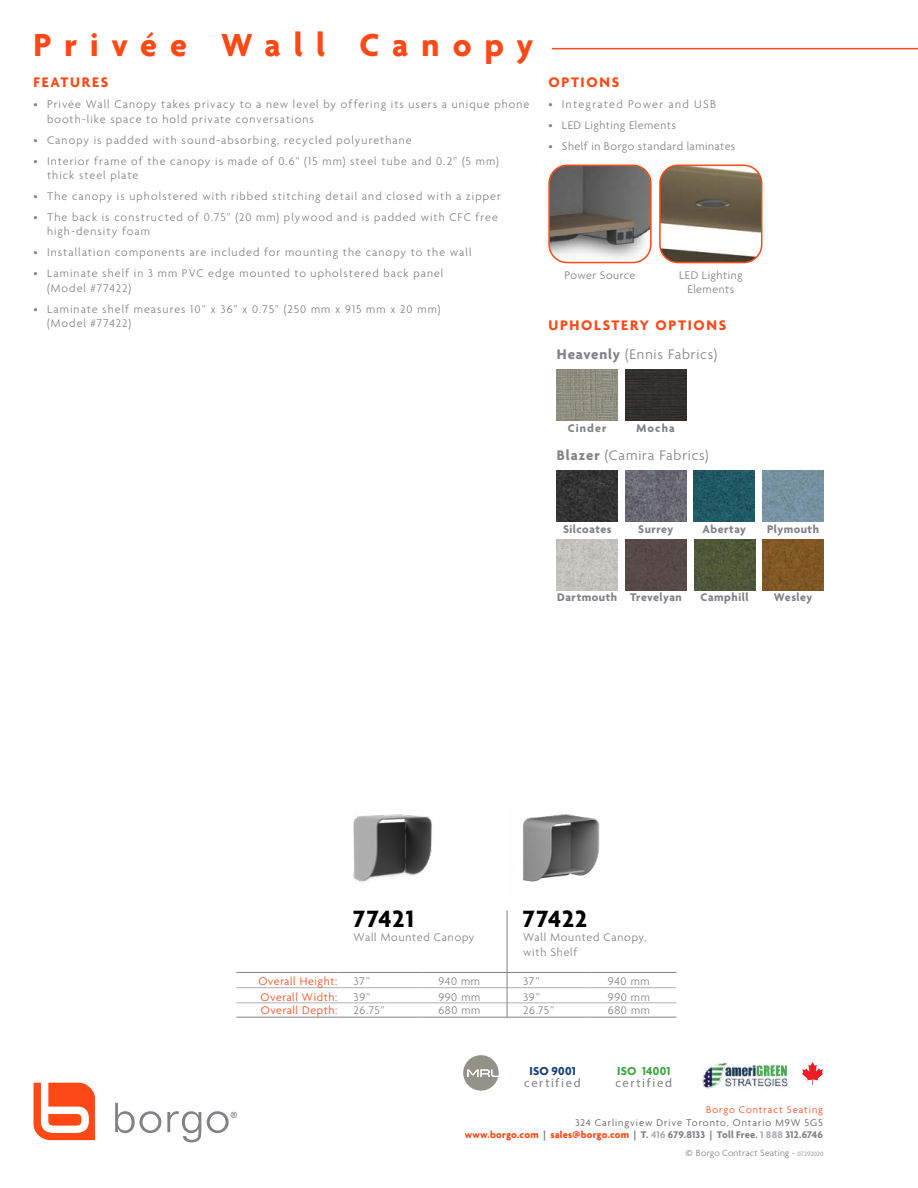
<style>
.page{position:relative;width:918px;height:1188px;background:#fff}
.page>*{position:absolute;margin:0;border:0;box-sizing:border-box;transform-origin:0 0}
.t1{font:700 34.5px "Agenda";letter-spacing:.375em;color:#fe4815}
.t2{font:700 25.5px "Agenda";letter-spacing:.04em;color:#000}
.t3{font:300 15px "Agenda";letter-spacing:.055em;color:#808285}
.t4{font:700 15px "Agenda";letter-spacing:.115em;color:#fe4815}
.t5{font:12.45px "Myriad Pro";letter-spacing:.135em;color:#808285}
.t6{font:700 12.45px "Agenda";letter-spacing:.015em;color:#3ea742}
.t7{font:700 12.45px "Agenda";letter-spacing:.02em;color:#133f74}
.t8{font:300 12px/14.4px "Agenda";letter-spacing:.085em;color:#808285}
.t9{font:700 12px "Agenda";letter-spacing:.04em;color:#808285}
.t10{font:300 12px "Agenda";letter-spacing:.05em;color:#fe4815}
.t11{font:300 12px/14.4px "Agenda";letter-spacing:.04em;color:#808285;text-align:center}
.t12{font:300 12px "Agenda";letter-spacing:.045em;color:#808285}
.t13{font:300 12px/14.4px "Agenda";letter-spacing:.06em;color:#808285}
.t14{font:300 12px "Agenda";letter-spacing:.11em;color:#808285}
.t15{font:300 12px "Agenda";letter-spacing:.065em;color:#808285}
.t16{font:300 12px "Agenda";letter-spacing:.025em;color:#808285}
.t17{font:300 10.5px/12.6px "Agenda";letter-spacing:.09em;color:#58595b;text-align:right}
.t18{font:300 10.5px "Agenda";letter-spacing:.09em;color:#fe4815}
.t19{font:300 9.75px "Agenda";letter-spacing:.015em;color:#808285}
.t20{font:600 3.3px "Eras ITC";color:#929288}
.s1{font-weight:700}
.s2{font-weight:700;color:#fe4815}
.s3{font-weight:700;color:#808285}
.s4{font-weight:700;color:#adafb2}
.s5{font-size:12px}
.s6{font-size:6.75px}
</style>
<div class="page">
<img style="left:522px;top:814px;width:78px;height:68px">
<img style="left:353px;top:814px;width:79px;height:69px">
<svg style="left:115px;top:1103px;width:46px;height:30px"></svg>
<svg style="left:167px;top:1111px;width:34px;height:31px"></svg>
<svg style="left:34px;top:1083px;width:61px;height:57px"></svg>
<svg style="left:207px;top:1111px;width:30px;height:22px"></svg>
<svg style="left:802px;top:1062px;width:22px;height:23px"></svg>
<img style="left:702px;top:1062px;width:87px;height:26px">
<svg style="left:463px;top:1055px;width:36px;height:36px"></svg>
<hr style="left:552px;top:48px;width:366px;height:1px;background:#fe4815">
<hr style="left:236px;top:972px;width:101px;height:1px;background:#808285">
<hr style="left:337px;top:972px;width:85px;height:1px;background:#808285">
<hr style="left:422px;top:972px;width:85px;height:1px;background:#808285">
<hr style="left:507px;top:972px;width:85px;height:1px;background:#808285">
<hr style="left:592px;top:972px;width:85px;height:1px;background:#808285">
<hr style="left:236px;top:987px;width:101px;height:1px;background:#adafb2">
<hr style="left:337px;top:987px;width:85px;height:1px;background:#adafb2">
<hr style="left:422px;top:987px;width:85px;height:1px;background:#adafb2">
<hr style="left:507px;top:987px;width:85px;height:1px;background:#adafb2">
<hr style="left:592px;top:987px;width:85px;height:1px;background:#adafb2">
<hr style="left:236px;top:1003px;width:101px;height:1px;background:#adafb2">
<hr style="left:337px;top:1003px;width:85px;height:1px;background:#adafb2">
<hr style="left:422px;top:1003px;width:85px;height:1px;background:#adafb2">
<hr style="left:507px;top:1003px;width:85px;height:1px;background:#adafb2">
<hr style="left:592px;top:1003px;width:85px;height:1px;background:#adafb2">
<hr style="left:236px;top:1017px;width:101px;height:1px;background:#808285">
<hr style="left:337px;top:1017px;width:85px;height:1px;background:#808285">
<hr style="left:422px;top:1017px;width:85px;height:1px;background:#808285">
<hr style="left:507px;top:1017px;width:85px;height:1px;background:#808285">
<hr style="left:592px;top:1017px;width:85px;height:1px;background:#808285">
<hr style="left:507px;top:910px;width:1px;height:107px;background:#808285">
<img style="left:660px;top:165px;width:102px;height:98px">
<div style="left:659px;top:165px;width:103px;height:98px;border:2px solid #fe4815;border-radius:18px"></div>
<img style="left:551px;top:165px;width:98px;height:98px">
<div style="left:548px;top:165px;width:104px;height:98px;border:2px solid #fe4815;border-radius:18px"></div>
<img style="left:763px;top:470px;width:60px;height:51px">
<img style="left:694px;top:539px;width:61px;height:51px">
<img style="left:557px;top:539px;width:61px;height:51px">
<img style="left:763px;top:539px;width:60px;height:51px">
<img style="left:694px;top:470px;width:61px;height:51px">
<div style="left:626px;top:539px;width:60px;height:51px;background:#584a49"></div>
<img style="left:625px;top:369px;width:61px;height:51px">
<img style="left:625px;top:470px;width:61px;height:51px">
<img style="left:557px;top:369px;width:61px;height:51px">
<img style="left:557px;top:470px;width:61px;height:51px">
<h1 class="t1" style="left:34px;top:26px;width:501px">Privée Wall Canopy</h1>
<p class="t4" style="left:34px;top:74px;width:76px">FEATURES</p>
<p class="t8" style="left:47px;top:98px;width:484px;text-indent:-14px">• Privée Wall Canopy takes privacy to a new level by offering its users a unique phone booth-like space to hold private conversations</p>
<p class="t8" style="left:34px;top:133px;width:380px">• Canopy is padded with sound-absorbing, recycled polyurethane</p>
<p class="t8" style="left:47px;top:154px;width:453px;text-indent:-14px">• Interior frame of the canopy is made of 0.6” (15 mm) steel tube and 0.2” (5 mm) thick steel plate</p>
<p class="t8" style="left:34px;top:190px;width:469px">• The canopy is upholstered with ribbed stitching detail and closed with a zipper</p>
<p class="t8" style="left:47px;top:211px;width:453px;text-indent:-14px">• The back is constructed of 0.75” (20 mm) plywood and is padded with CFC free high-density foam</p>
<p class="t8" style="left:34px;top:246px;width:440px">• Installation components are included for mounting the canopy to the wall</p>
<p class="t8" style="left:47px;top:267px;width:398px;text-indent:-14px">• Laminate shelf in 3 mm PVC edge mounted to upholstered back panel (Model #77422)</p>
<p class="t8" style="left:47px;top:303px;width:395px;text-indent:-14px">• Laminate shelf measures 10” x 36” x 0.75” (250 mm x 915 mm x 20 mm) (Model #77422)</p>
<p class="t4" style="left:548px;top:74px;width:72px">OPTIONS</p>
<p class="t14" style="left:548px;top:98px;width:169px">• Integrated Power and USB</p>
<p class="t11" style="left:548px;top:119px;width:129px">• LED Lighting Elements</p>
<p class="t12" style="left:548px;top:140px;width:189px">• Shelf in Borgo standard laminates</p>
<p class="t16" style="left:565px;top:268px;width:72px">Power Source</p>
<p class="t11" style="left:679px;top:268px;width:65px">LED Lighting<br>Elements</p>
<p class="t4" style="left:548px;top:317px;width:180px">UPHOLSTERY OPTIONS</p>
<p class="t3" style="left:557px;top:346px;width:162px"><span class="s1">Heavenly</span> (Ennis Fabrics)</p>
<p class="t9" style="left:568px;top:421px;width:40px">Cinder</p>
<p class="t9" style="left:637px;top:421px;width:40px">Mocha</p>
<p class="t3" style="left:557px;top:447px;width:153px"><span class="s1">Blazer</span> (Camira Fabrics)</p>
<p class="t9" style="left:563px;top:522px;width:50px">Silcoates</p>
<p class="t9" style="left:767px;top:522px;width:53px">Plymouth</p>
<p class="t9" style="left:703px;top:522px;width:45px">Abertay</p>
<p class="t9" style="left:638px;top:522px;width:37px">Surrey</p>
<p class="t9" style="left:557px;top:591px;width:61px">Dartmouth</p>
<p class="t9" style="left:630px;top:591px;width:53px">Trevelyan</p>
<p class="t9" style="left:701px;top:591px;width:50px">Camphill</p>
<p class="t9" style="left:774px;top:591px;width:40px">Wesley</p>
<h2 class="t2" style="left:354px;top:905px;width:62px">77421</h2>
<p class="t15" style="left:354px;top:931px;width:122px">Wall Mounted Canopy</p>
<h2 class="t2" style="left:523px;top:905px;width:66px">77422</h2>
<p class="t13" style="left:523px;top:931px;width:125px">Wall Mounted Canopy, with Shelf</p>
<p class="t10" style="left:258px;top:975px;width:81px">Overall Height:</p>
<p class="t8" style="left:354px;top:975px;width:18px">37”</p>
<p class="t8" style="left:438px;top:975px;width:43px">940 mm</p>
<p class="t8" style="left:523px;top:975px;width:18px">37”</p>
<p class="t8" style="left:608px;top:975px;width:43px">940 mm</p>
<p class="t10" style="left:260px;top:990px;width:78px">Overall Width:</p>
<p class="t8" style="left:354px;top:990px;width:18px">39”</p>
<p class="t8" style="left:438px;top:990px;width:44px">990 mm</p>
<p class="t8" style="left:523px;top:990px;width:18px">39”</p>
<p class="t8" style="left:608px;top:990px;width:44px">990 mm</p>
<p class="t10" style="left:261px;top:1004px;width:78px">Overall Depth:</p>
<p class="t8" style="left:354px;top:1004px;width:33px">26.75”</p>
<p class="t8" style="left:438px;top:1004px;width:44px">680 mm</p>
<p class="t8" style="left:523px;top:1004px;width:33px">26.75”</p>
<p class="t8" style="left:608px;top:1004px;width:44px">680 mm</p>
<p class="t7" style="left:529px;top:1064px;width:48px">ISO 9001</p>
<p class="t5" style="left:524px;top:1076px;width:58px">certified</p>
<p class="t6" style="left:617px;top:1064px;width:55px">ISO 14001</p>
<p class="t20" style="left:503px;top:1084px;width:53px">We’re On MyResourceLibrary.com</p>
<p class="t5" style="left:616px;top:1076px;width:58px">certified</p>
<p class="t18" style="left:706px;top:1104px;width:118px">Borgo Contract Seating</p>
<p class="t17" style="left:465px;top:1117px;width:360px">324 Carlingview Drive Toronto, Ontario M9W 5G5<br><span class="s2">www.borgo.com</span> <span class="s3">|</span> <span class="s2">sales@borgo.com</span> <span class="s3">| T.</span> <span class="s4">416</span> <span class="s3">679.8133 | Toll Free.</span> <span class="s4">1 888</span> <span class="s3">312.6746</span></p>
<p class="t19" style="left:685px;top:1147px;width:140px"><span class="s5">©</span> Borgo Contract Seating - <span class="s6">07292020</span></p>
</div>
